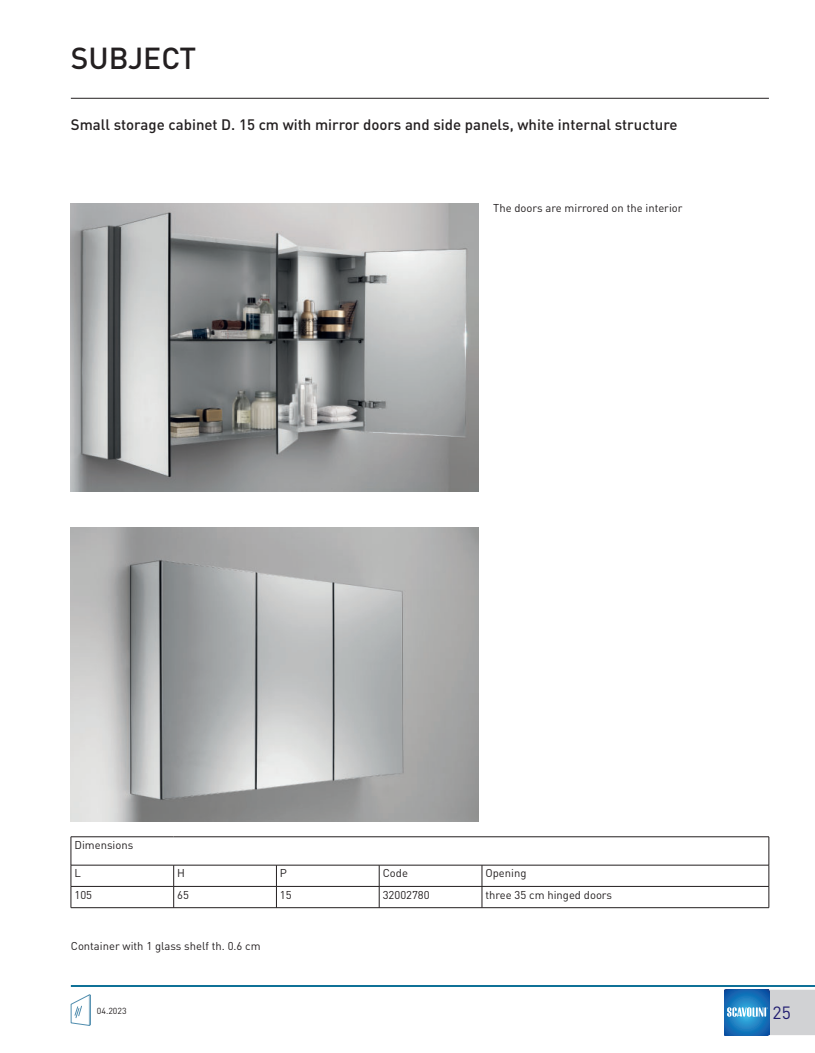
<style>
.page{position:relative;width:815px;height:1053px;background:#fff}
.page>*{position:absolute;margin:0;border:0;box-sizing:border-box;transform-origin:0 0}
.t1{font:500 30px "DIN Pro";color:#231f20}
.t2{font:17.5px "DIN Pro";color:#201c70}
.t3{font:500 15px "DIN Pro";color:#231f20}
.t4{font:11.25px "DIN Pro";color:#231f20}
.t5{font:8.75px "DIN Pro";color:#231f20}
</style>
<div class="page">
<hr style="left:71px;top:984px;width:699px;height:2px;background:#006991">
<hr style="left:770px;top:984px;width:45px;height:2px;background:#006991">
<svg style="left:71px;top:985px;width:744px;height:50px"></svg>
<hr style="left:71px;top:98px;width:698px;height:1px;background:#231f20">
<hr style="left:71px;top:836px;width:103px;height:1px;background:#231f20">
<hr style="left:174px;top:836px;width:595px;height:1px;background:#231f20">
<hr style="left:71px;top:864px;width:103px;height:1px;background:#231f20">
<hr style="left:174px;top:864px;width:102px;height:1px;background:#231f20">
<hr style="left:276px;top:864px;width:103px;height:1px;background:#231f20">
<hr style="left:379px;top:864px;width:103px;height:1px;background:#231f20">
<hr style="left:482px;top:864px;width:287px;height:1px;background:#231f20">
<hr style="left:71px;top:886px;width:103px;height:1px;background:#231f20">
<svg style="left:71px;top:836px;width:1px;height:71px"></svg>
<hr style="left:174px;top:886px;width:102px;height:1px;background:#231f20">
<svg style="left:173px;top:865px;width:1px;height:42px"></svg>
<hr style="left:276px;top:886px;width:103px;height:1px;background:#231f20">
<svg style="left:276px;top:865px;width:1px;height:42px"></svg>
<hr style="left:379px;top:886px;width:103px;height:1px;background:#231f20">
<svg style="left:379px;top:865px;width:1px;height:42px"></svg>
<hr style="left:482px;top:886px;width:287px;height:1px;background:#231f20">
<svg style="left:482px;top:865px;width:1px;height:42px"></svg>
<svg style="left:769px;top:836px;width:1px;height:71px"></svg>
<hr style="left:71px;top:907px;width:698px;height:1px;background:#231f20">
<img style="left:71px;top:203px;width:407px;height:288px">
<img style="left:71px;top:527px;width:407px;height:294px">
<h1 class="t1" style="left:71px;top:48px;width:127px">SUBJECT</h1>
<h3 class="t3" style="left:71px;top:119px;width:608px">Small storage cabinet D. 15 cm with mirror doors and side panels, white internal structure</h3>
<p class="t4" style="left:493px;top:204px;width:191px">The doors are mirrored on the interior</p>
<p class="t4" style="left:74px;top:840px;width:60px">Dimensions</p>
<p class="t4" style="left:74px;top:869px;width:8px">L</p>
<p class="t4" style="left:177px;top:869px;width:9px">H</p>
<p class="t4" style="left:280px;top:869px;width:9px">P</p>
<p class="t4" style="left:383px;top:869px;width:27px">Code</p>
<p class="t4" style="left:485px;top:869px;width:43px">Opening</p>
<p class="t4" style="left:74px;top:890px;width:19px">105</p>
<p class="t4" style="left:177px;top:890px;width:13px">65</p>
<p class="t4" style="left:280px;top:890px;width:13px">15</p>
<p class="t4" style="left:383px;top:890px;width:48px">32002780</p>
<p class="t4" style="left:485px;top:890px;width:128px">three 35 cm hinged doors</p>
<p class="t4" style="left:71px;top:941px;width:191px">Container with 1 glass shelf th. 0.6 cm</p>
<p class="t5" style="left:97px;top:1007px;width:31px">04.2023</p>
<h2 class="t2" style="left:773px;top:1006px;width:20px">25</h2>
</div>
